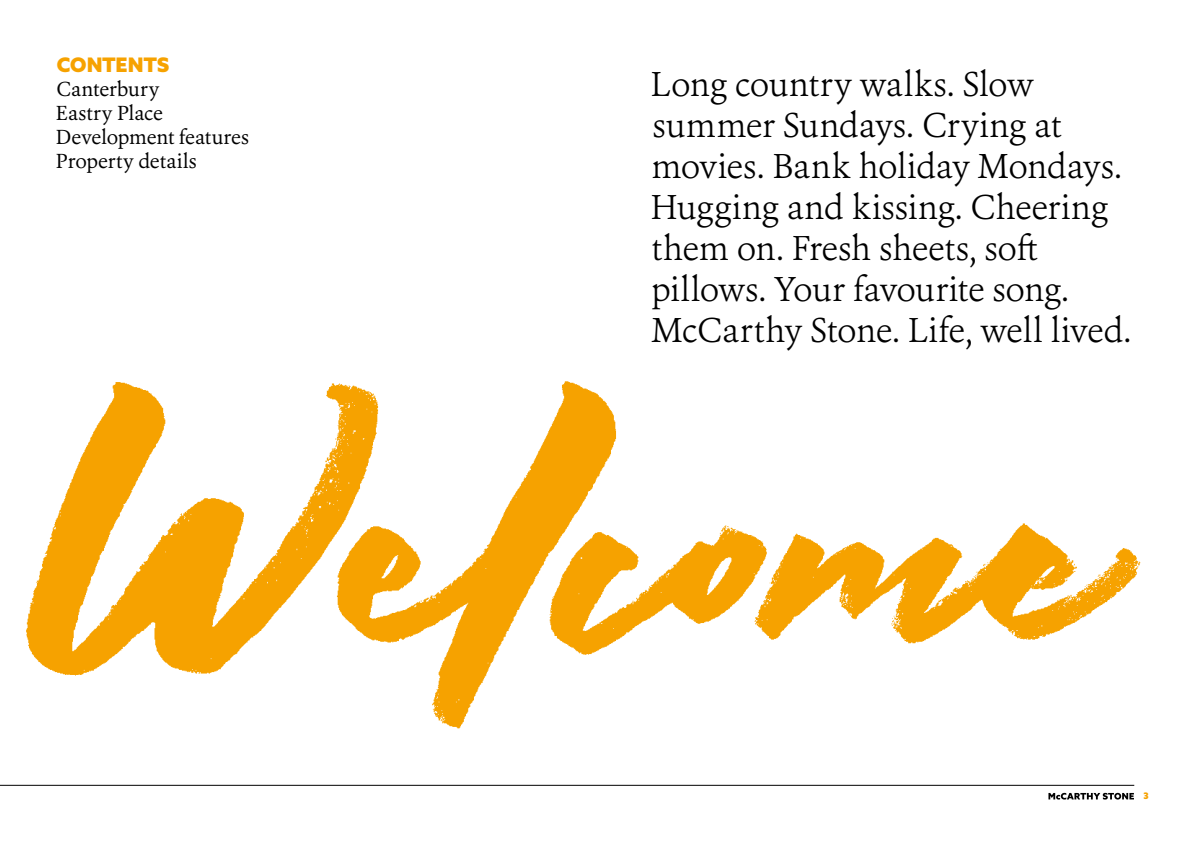
<style>
.page{position:relative;width:1191px;height:842px;background:#fff}
.page>*{position:absolute;margin:0;border:0;box-sizing:border-box;transform-origin:0 0}
.t1{font:300 34px/41px "Erato";letter-spacing:-.01em;color:#000}
.Contents_Erato_Copy{font:20px "Erato";letter-spacing:-.005em;color:#000}
.t2{font:900 20px "Azo Sans Mc S";letter-spacing:-.005em;color:#f6a200}
.t3{font:900 9px "Azo Sans Mc S";color:#f6a200}
</style>
<div class="page">
<hr style="left:0;top:785px;width:1134px;height:1px;background:#000">
<svg style="left:1048px;top:793px;width:86px;height:6px"></svg>
<img style="left:26px;top:381px;width:1115px;height:348px">
<p class="t2" style="left:57px;top:53px;width:114px">CONTENTS</p>
<p class="Contents_Erato_Copy" style="left:56px;top:76px;width:104px">Canterbury</p>
<p class="Contents_Erato_Copy" style="left:56px;top:100px;width:109px">Eastry Place</p>
<p class="Contents_Erato_Copy" style="left:56px;top:124px;width:194px">Development features</p>
<p class="Contents_Erato_Copy" style="left:56px;top:148px;width:142px">Property details</p>
<p class="t1" style="left:650px;top:64px;width:473px">Long country walks. Slow summer Sundays. Crying at movies. Bank holiday Mondays.</p>
<p class="t1" style="left:650px;top:187px;width:459px">Hugging and kissing. Cheering them on. Fresh sheets, soft pillows. Your favourite song.</p>
<p class="t1" style="left:651px;top:310px;width:482px">McCarthy Stone. Life, well lived.</p>
<p class="t3" style="left:1143px;top:791px;width:7px">3</p>
</div>
